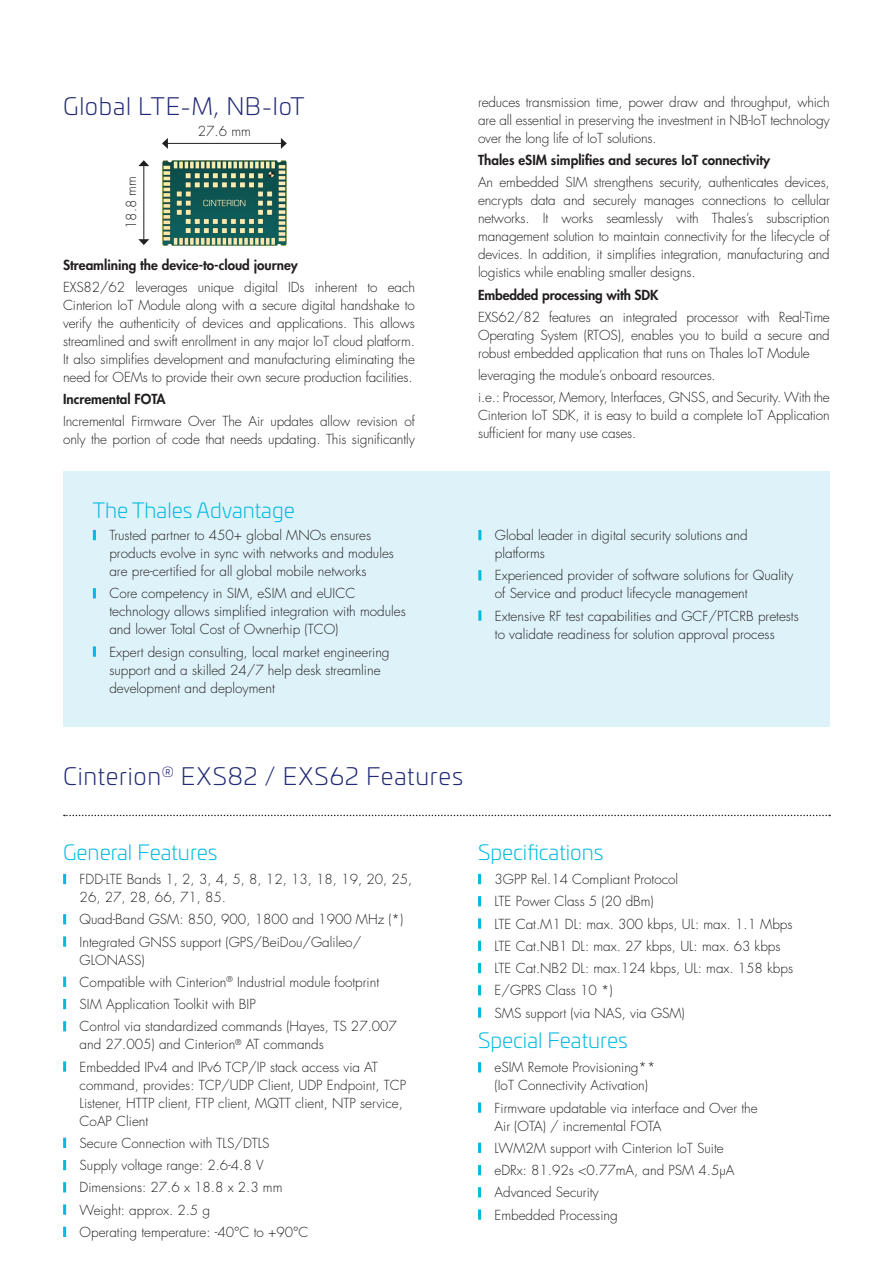
<style>
.page{position:relative;width:893px;height:1263px;background:#fff}
.page>*{position:absolute;margin:0;border:0;box-sizing:border-box;transform-origin:0 0}
.t1{font:300 24px "Univia Pro";letter-spacing:.03em;color:#222a75}
.Head1{font:300 21px "Univia Pro";color:#00badf}
.List{font:300 13.5px/18px "Futura Std";color:#231f20}
.List-2{font:800 13.5px "Futura Std";color:#231f20}
</style>
<div class="page">
<svg style="left:64px;top:815px;width:766px;height:1px"></svg>
<hr style="left:167px;top:143px;width:115px;height:1px;background:#231f20">
<svg style="left:162px;top:138px;width:6px;height:11px"></svg>
<svg style="left:281px;top:138px;width:6px;height:11px"></svg>
<hr style="left:143px;top:165px;width:1px;height:75px;background:#231f20">
<svg style="left:138px;top:239px;width:11px;height:6px"></svg>
<svg style="left:138px;top:160px;width:11px;height:6px"></svg>
<img style="left:162px;top:160px;width:125px;height:85px">
<svg style="left:63px;top:874px;width:3px;height:10px"></svg>
<svg style="left:63px;top:914px;width:3px;height:10px"></svg>
<svg style="left:63px;top:936px;width:3px;height:11px"></svg>
<svg style="left:63px;top:977px;width:3px;height:10px"></svg>
<svg style="left:63px;top:999px;width:3px;height:10px"></svg>
<svg style="left:63px;top:1021px;width:3px;height:10px"></svg>
<svg style="left:63px;top:1061px;width:3px;height:11px"></svg>
<svg style="left:63px;top:1138px;width:3px;height:10px"></svg>
<svg style="left:63px;top:1160px;width:3px;height:10px"></svg>
<svg style="left:63px;top:1182px;width:3px;height:10px"></svg>
<svg style="left:63px;top:1204px;width:3px;height:11px"></svg>
<svg style="left:63px;top:1227px;width:3px;height:10px"></svg>
<svg style="left:478px;top:874px;width:3px;height:10px"></svg>
<svg style="left:478px;top:896px;width:3px;height:10px"></svg>
<svg style="left:478px;top:918px;width:3px;height:11px"></svg>
<svg style="left:478px;top:941px;width:3px;height:10px"></svg>
<svg style="left:478px;top:963px;width:3px;height:10px"></svg>
<svg style="left:478px;top:985px;width:3px;height:10px"></svg>
<svg style="left:478px;top:1007px;width:3px;height:11px"></svg>
<svg style="left:478px;top:1062px;width:3px;height:10px"></svg>
<svg style="left:478px;top:1102px;width:3px;height:11px"></svg>
<svg style="left:478px;top:1143px;width:3px;height:10px"></svg>
<svg style="left:478px;top:1165px;width:3px;height:10px"></svg>
<svg style="left:478px;top:1187px;width:3px;height:10px"></svg>
<svg style="left:478px;top:1209px;width:3px;height:11px"></svg>
<div style="left:63px;top:471px;width:767px;height:256px;background:#def2f9"></div>
<svg style="left:93px;top:530px;width:3px;height:10px"></svg>
<svg style="left:93px;top:588px;width:3px;height:10px"></svg>
<svg style="left:93px;top:646px;width:3px;height:11px"></svg>
<svg style="left:478px;top:530px;width:3px;height:10px"></svg>
<svg style="left:478px;top:570px;width:3px;height:10px"></svg>
<svg style="left:478px;top:610px;width:3px;height:11px"></svg>
<p class="t1" style="left:63px;top:89px;width:243px">Global LTE-M, NB-IoT</p>
<p class="List" style="left:123px;top:229px;width:55px;rotate:-90deg">18.8 mm</p>
<p class="List" style="left:198px;top:122px;width:55px">27.6 mm</p>
<p class="List-2" style="left:63px;top:256px;width:236px">Streamlining the device-to-cloud journey</p>
<p class="List" style="left:63px;top:278px;width:353px;text-align:justify">EXS82/62 leverages unique digital IDs inherent to each Cinterion IoT Module along with a secure digital handshake to verify the authenticity of devices and applications. This allows streamlined and swift enrollment in any major IoT cloud platform.<br>It also simplifies development and manufacturing eliminating the need for OEMs to provide their own secure production facilities.</p>
<p class="List-2" style="left:63px;top:390px;width:104px">Incremental FOTA</p>
<p class="List" style="left:63px;top:413px;width:353px">Incremental Firmware Over The Air updates allow revision of only the portion of code that needs updating. This significantly</p>
<p class="Head1" style="left:93px;top:495px;width:203px">The Thales Advantage</p>
<p class="List" style="left:109px;top:527px;width:286px">Trusted partner to 450+ global MNOs ensures products evolve in sync with networks and modules are pre-certified for all global mobile networks</p>
<p class="List" style="left:109px;top:585px;width:298px">Core competency in SIM, eSIM and eUICC technology allows simplified integration with modules and lower Total Cost of Ownerhip (TCO)</p>
<p class="List" style="left:109px;top:643px;width:282px">Expert design consulting, local market engineering support and a skilled 24/7 help desk streamline development and deployment</p>
<p class="List" style="left:478px;top:93px;width:353px;text-align:justify">reduces transmission time, power draw and throughput, which are all essential in preserving the investment in NB-IoT technology over the long life of IoT solutions.</p>
<p class="List-2" style="left:478px;top:152px;width:294px">Thales eSIM simplifies and secures IoT connectivity</p>
<p class="List" style="left:478px;top:174px;width:353px;text-align:justify">An embedded SIM strengthens security, authenticates devices, encrypts data and securely manages connections to cellular networks. It works seamlessly with Thales’s subscription management solution to maintain connectivity for the lifecycle of devices. In addition, it simplifies integration, manufacturing and logistics while enabling smaller designs.</p>
<p class="List-2" style="left:478px;top:286px;width:182px">Embedded processing with SDK</p>
<p class="List" style="left:478px;top:308px;width:353px;text-align:justify">EXS62/82 features an integrated processor with Real-Time Operating System (RTOS), enables you to build a secure and robust embedded application that runs on Thales IoT Module</p>
<p class="List" style="left:478px;top:367px;width:239px">leveraging the module’s onboard resources.</p>
<p class="List" style="left:478px;top:389px;width:353px;text-align:justify">i.e.: Processor, Memory, Interfaces, GNSS, and Security. With the Cinterion IoT SDK, it is easy to build a complete IoT Application sufficient for many use cases.</p>
<p class="List" style="left:495px;top:527px;width:254px">Global leader in digital security solutions and platforms</p>
<p class="List" style="left:495px;top:567px;width:300px">Experienced provider of software solutions for Quality of Service and product lifecycle management</p>
<p class="List" style="left:495px;top:607px;width:305px">Extensive RF test capabilities and GCF/PTCRB pretests to validate readiness for solution approval process</p>
<p class="t1" style="left:63px;top:759px;width:401px">Cinterion<sup>®</sup> EXS82 / EXS62 Features</p>
<p class="Head1" style="left:63px;top:837px;width:156px">General Features</p>
<p class="List" style="left:80px;top:871px;width:334px">FDD-LTE Bands 1, 2, 3, 4, 5, 8, 12, 13, 18, 19, 20, 25,<br>26, 27, 28, 66, 71, 85.</p>
<p class="List" style="left:80px;top:911px;width:325px">Quad-Band GSM: 850, 900, 1800 and 1900 MHz (*)</p>
<p class="List" style="left:80px;top:933px;width:283px">Integrated GNSS support (GPS/BeiDou/Galileo/<br>GLONASS)</p>
<p class="List" style="left:80px;top:973px;width:301px">Compatible with Cinterion<sup>®</sup> Industrial module footprint</p>
<p class="List" style="left:80px;top:996px;width:178px">SIM Application Toolkit with BIP</p>
<p class="List" style="left:80px;top:1018px;width:319px">Control via standardized commands (Hayes, TS 27.007 and 27.005) and Cinterion<sup>®</sup> AT commands</p>
<p class="List" style="left:80px;top:1058px;width:328px">Embedded IPv4 and IPv6 TCP/IP stack access via AT command, provides: TCP/UDP Client, UDP Endpoint, TCP Listener, HTTP client, FTP client, MQTT client, NTP service, CoAP Client</p>
<p class="List" style="left:80px;top:1134px;width:191px">Secure Connection with TLS/DTLS</p>
<p class="List" style="left:80px;top:1157px;width:185px">Supply voltage range: 2.6-4.8 V</p>
<p class="List" style="left:80px;top:1179px;width:204px">Dimensions: 27.6 x 18.8 x 2.3 mm</p>
<p class="List" style="left:80px;top:1201px;width:132px">Weight: approx. 2.5 g</p>
<p class="List" style="left:80px;top:1223px;width:230px">Operating temperature: -40°C to +90°C</p>
<p class="Head1" style="left:478px;top:837px;width:127px">Specifications</p>
<p class="List" style="left:495px;top:871px;width:185px">3GPP Rel.14 Compliant Protocol</p>
<p class="List" style="left:495px;top:893px;width:161px">LTE Power Class 5 (20 dBm)</p>
<p class="List" style="left:495px;top:915px;width:300px">LTE Cat.M1 DL: max. 300 kbps, UL: max. 1.1 Mbps</p>
<p class="List" style="left:495px;top:937px;width:288px">LTE Cat.NB1 DL: max. 27 kbps, UL: max. 63 kbps</p>
<p class="List" style="left:495px;top:960px;width:300px">LTE Cat.NB2 DL: max.124 kbps, UL: max. 158 kbps</p>
<p class="List" style="left:495px;top:982px;width:120px">E/GPRS Class 10 *)</p>
<p class="List" style="left:495px;top:1004px;width:192px">SMS support (via NAS, via GSM)</p>
<p class="Head1" style="left:478px;top:1025px;width:151px">Special Features</p>
<p class="List" style="left:495px;top:1059px;width:162px">eSIM Remote Provisioning** (IoT Connectivity Activation)</p>
<p class="List" style="left:495px;top:1099px;width:265px">Firmware updatable via interface and Over the<br>Air (OTA) / incremental FOTA</p>
<p class="List" style="left:495px;top:1139px;width:231px">LWM2M support with Cinterion IoT Suite</p>
<p class="List" style="left:495px;top:1162px;width:241px">eDRx: 81.92s &lt;0.77mA, and PSM 4.5µA</p>
<p class="List" style="left:495px;top:1184px;width:106px">Advanced Security</p>
<p class="List" style="left:495px;top:1206px;width:125px">Embedded Processing</p>
</div>
